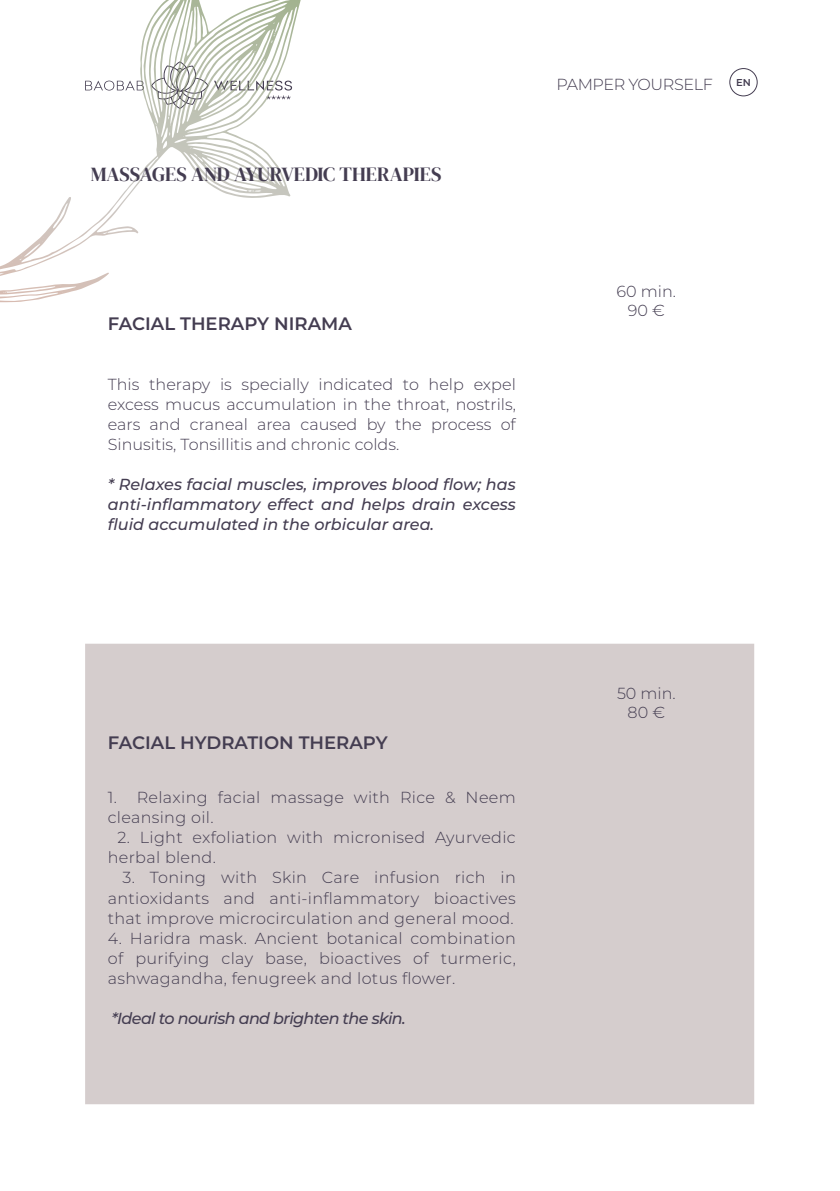
<style>
.page{position:relative;width:840px;height:1191px;background:#fff}
.page>*{position:absolute;margin:0;border:0;box-sizing:border-box;transform-origin:0 0}
.t1{font:20px "DM Serif Display";letter-spacing:-.005em;color:#443d51}
.t2{font:600 18px "Montserrat";color:#443d51}
.t3{font:300 16px/20px "Montserrat";letter-spacing:.02em;color:#443d51;text-align:justify}
.t4{font:italic 500 16px/20px "Montserrat";letter-spacing:-.005em;color:#443d51;text-align:justify}
.t5{font:italic 500 16px "Montserrat";letter-spacing:-.04em;color:#443d51}
.t6{font:300 16px "Montserrat";letter-spacing:-.025em;color:#443d51}
.t7{font:600 10px "Montserrat";color:#443d51}
</style>
<div class="page">
<div style="left:729px;top:68px;width:28px;height:28px;border:1px solid #443d51;border-radius:50%"></div>
<svg style="left:0;top:0;width:301px;height:303px"></svg>
<div style="left:85px;top:643px;width:668px;height:461px;background:#d5cdcd"></div>
<p class="t1" style="left:91px;top:163px;width:352px">MASSAGES AND AYURVEDIC THERAPIES</p>
<p class="t2" style="left:108px;top:311px;width:245px">FACIAL THERAPY NIRAMA</p>
<p class="t3" style="left:108px;top:373px;width:409px">This therapy is specially indicated to help expel excess mucus accumulation in the throat, nostrils, ears and craneal area caused by the process of Sinusitis, Tonsillitis and chronic colds.</p>
<p class="t4" style="left:108px;top:473px;width:409px">* Relaxes facial muscles, improves blood flow; has anti-inflammatory effect and helps drain excess fluid accumulated in the orbicular area.</p>
<p class="t6" style="left:556px;top:73px;width:158px">PAMPER YOURSELF</p>
<p class="t7" style="left:735px;top:75px;width:16px">EN</p>
<p class="t3" style="left:616px;top:281px;width:61px;line-height:19.2px;text-align:center">60 min.<br>90 €</p>
<p class="t2" style="left:108px;top:730px;width:281px">FACIAL HYDRATION THERAPY</p>
<p class="t3" style="left:108px;top:787px;width:409px">1. Relaxing facial massage with Rice &amp; Neem cleansing oil.</p>
<p class="t3" style="left:108px;top:827px;width:409px;text-indent:9px">2. Light exfoliation with micronised Ayurvedic herbal blend.</p>
<p class="t3" style="left:108px;top:867px;width:409px;text-indent:15px">3. Toning with Skin Care infusion rich in antioxidants and anti-inflammatory bioactives that improve microcirculation and general mood.</p>
<p class="t3" style="left:108px;top:927px;width:409px">4. Haridra mask. Ancient botanical combination of purifying clay base, bioactives of turmeric, ashwagandha, fenugreek and lotus flower.</p>
<p class="t5" style="left:111px;top:1006px;width:296px">*Ideal to nourish and brighten the skin.</p>
<p class="t3" style="left:616px;top:683px;width:60px;line-height:19.2px;text-align:center">50 min.<br>80 €</p>
</div>
